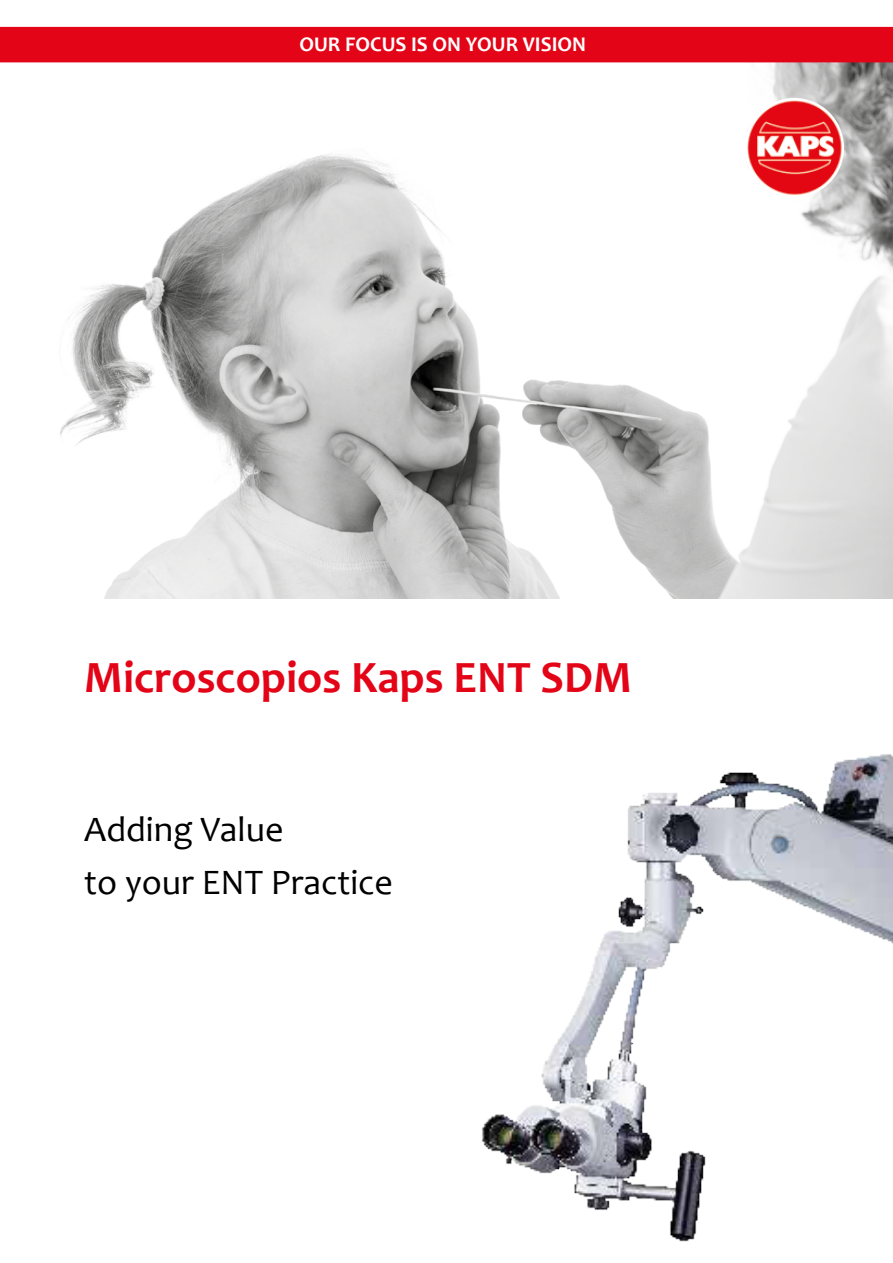
<style>
.page{position:relative;width:893px;height:1263px;background:#fff}
.page>*{position:absolute;margin:0;border:0;box-sizing:border-box;transform-origin:0 0}
.t1{font:700 45px "Candara";color:#e30517}
.t2{font:36px/52.5px "Candara";color:#000}
.t3{font:700 21px "Candara";color:#fff}
</style>
<div class="page">
<img style="left:0;top:62px;width:893px;height:536px">
<img style="left:744px;top:98px;width:100px;height:100px;border-radius:50px">
<div style="left:0;top:27px;width:893px;height:35px;background:#e30517"></div>
<img style="left:481px;top:754px;width:412px;height:488px">
<p class="t3" style="left:299px;top:35px;width:288px">OUR FOCUS IS ON YOUR VISION</p>
<p class="t1" style="left:84px;top:649px;width:549px">Microscopios Kaps ENT SDM</p>
<p class="t2" style="left:84px;top:806px;width:310px">Adding Value<br>to your ENT Practice</p>
</div>
